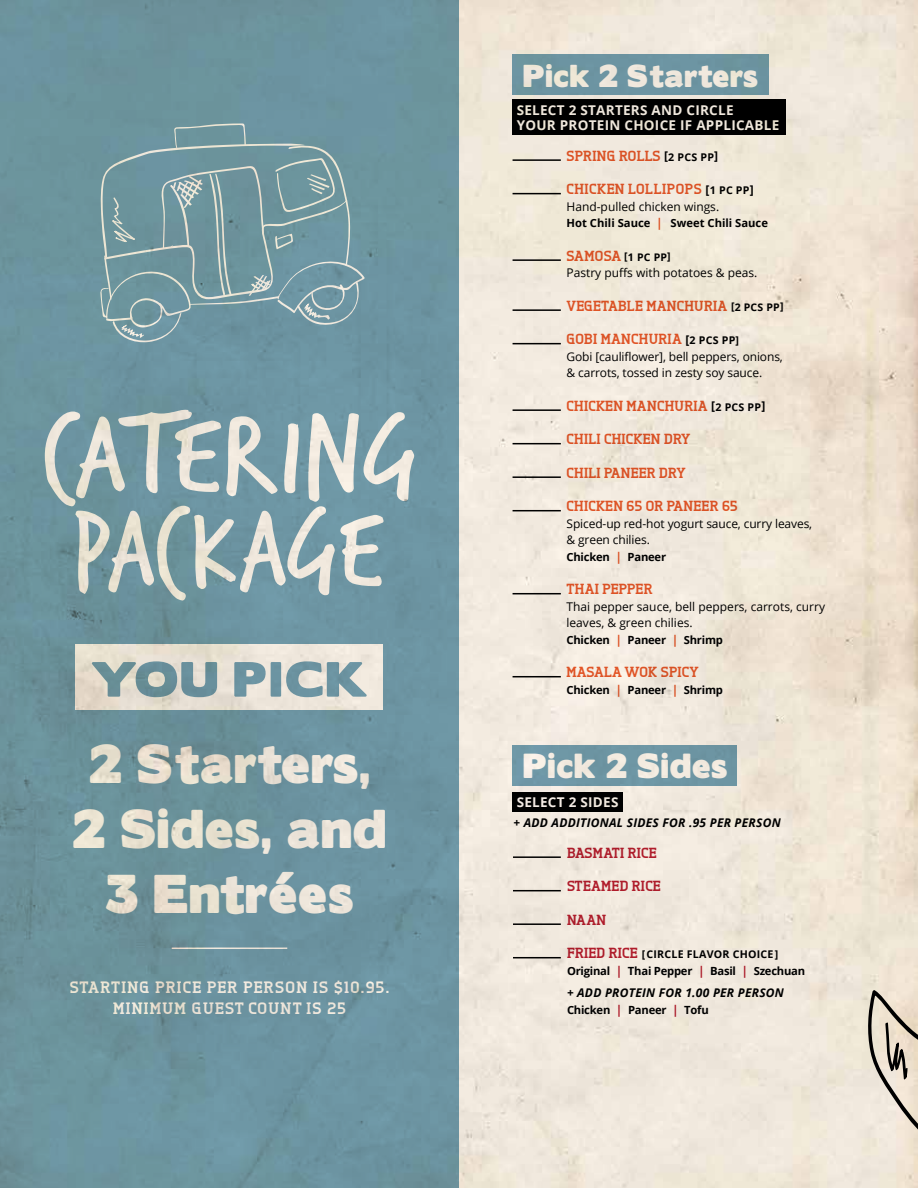
<style>
.page{position:relative;width:918px;height:1188px;background:#fff}
.page>*{position:absolute;margin:0;border:0;box-sizing:border-box;transform-origin:0 0}
.t1{font:48.75px/64.7px "Boris Black Bloxx";letter-spacing:.02em;color:#fff;text-align:center}
.t2{font:31.05px "Boris Black Bloxx";letter-spacing:.03em;color:#fff}
.t3{font:28.35px "Boris Black Bloxx";letter-spacing:.03em;color:#fff}
.t4{font:800 16.5px/21px "Tertre";letter-spacing:.08em;color:#fff;text-align:center}
.t5{font:800 14.7px "Tertre";letter-spacing:.02em;color:#e85a2b}
.t6{font:800 14.7px "Tertre";letter-spacing:.02em;color:#b81f31}
.t7{font:800 14.7px "Tertre";letter-spacing:.04em;color:#e85a2b}
.t8{font:700 13.5px/15px "Open Sans";letter-spacing:.02em;color:#fff}
.t9{font:12px/16.5px "Open Sans";letter-spacing:-.01em;color:#000}
.t10{font:italic 700 12px "Open Sans";letter-spacing:.02em;color:#000}
.t11{font:700 11.25px "Open Sans";letter-spacing:-.02em;color:#000}
.t12{font:700 11.25px "Open Sans";color:#000}
.t13{font:700 10.65px "Open Sans";letter-spacing:.02em;color:#000}
.t14{font:700 10.5px "Open Sans";color:#000}
.s1{font-family:"Open Sans";font-weight:700;font-size:12px;color:#000}
.s2{font-family:"Open Sans";font-weight:700;font-size:10.65px;color:#000}
.s3{font-size:12px;color:#e85a2b}
.s4{font-family:"Tertre";font-weight:800;font-size:14.7px;color:#e85a2b}
.s5{font-family:"Open Sans";font-weight:700;font-size:10.5px;color:#000}
.s6{font-family:"Tertre";font-weight:800;font-size:14.7px;color:#b81f31}
.s7{font-size:12px;color:#b81f31}
</style>
<div class="page">
<img style="left:0;top:0;width:918px;height:1188px">
<h3 class="t3" style="left:523px;top:54px;width:236px">Pick 2 Starters</h3>
<p class="t8" style="left:517px;top:102px;width:264px">SELECT 2 STARTERS AND CIRCLE<br>YOUR PROTEIN CHOICE IF APPLICABLE</p>
<p class="t5" style="left:567px;top:146px;width:153px">SPRING ROLLS <span class="s1">[</span><span class="s2">2 PCS PP</span><span class="s1">]</span></p>
<p class="t7" style="left:567px;top:180px;width:189px">CHICKEN LOLLIPOPS <span class="s1">[</span><span class="s2">1 PC PP</span><span class="s1">]</span></p>
<p class="t9" style="left:567px;top:198px;width:154px">Hand-pulled chicken wings.</p>
<p class="t12" style="left:567px;top:215px;width:203px">Hot Chili Sauce <span class="s3">|</span> Sweet Chili Sauce</p>
<p class="t14" style="left:567px;top:250px;width:106px"><span class="s4">SAMOSA</span> [1 PC PP]</p>
<p class="t9" style="left:567px;top:264px;width:192px">Pastry puffs with potatoes &amp; peas.</p>
<p class="t5" style="left:567px;top:296px;width:218px">VEGETABLE MANCHURIA <span class="s5">[2 PCS PP]</span></p>
<p class="t5" style="left:567px;top:330px;width:174px">GOBI MANCHURIA <span class="s1">[</span><span class="s2">2 PCS PP]</span></p>
<p class="t9" style="left:567px;top:348px;width:218px">Gobi [cauliflower], bell peppers, onions, &amp; carrots, tossed in zesty soy sauce.</p>
<p class="t5" style="left:567px;top:397px;width:200px">CHICKEN MANCHURIA <span class="s1">[</span><span class="s2">2 PCS PP</span><span class="s1">]</span></p>
<p class="t5" style="left:567px;top:430px;width:125px">CHILI CHICKEN DRY</p>
<p class="t5" style="left:567px;top:464px;width:121px">CHILI PANEER DRY</p>
<p class="t5" style="left:567px;top:497px;width:173px">CHICKEN 65 OR PANEER 65</p>
<p class="t9" style="left:567px;top:515px;width:247px">Spiced-up red-hot yogurt sauce, curry leaves, &amp; green chilies.</p>
<p class="t11" style="left:567px;top:549px;width:101px">Chicken <span class="s3">|</span> Paneer</p>
<p class="t5" style="left:567px;top:580px;width:87px">THAI PEPPER</p>
<p class="t9" style="left:567px;top:598px;width:260px">Thai pepper sauce, bell peppers, carrots, curry leaves, &amp; green chilies.</p>
<p class="t11" style="left:567px;top:632px;width:158px">Chicken <span class="s3">|</span> Paneer <span class="s3">|</span> Shrimp</p>
<p class="t5" style="left:567px;top:663px;width:134px">MASALA WOK SPICY</p>
<p class="t11" style="left:567px;top:682px;width:158px">Chicken <span class="s3">|</span> Paneer <span class="s3">|</span> Shrimp</p>
<h1 class="t1" style="left:73px;top:734px;width:315px">2 Starters,<br>2 Sides, and<br>3 Entrées</h1>
<h2 class="t2" style="left:523px;top:743px;width:206px">Pick 2 Sides</h2>
<p class="t8" style="left:517px;top:795px;width:103px">SELECT 2 SIDES</p>
<p class="t10" style="left:513px;top:814px;width:269px">+ ADD ADDITIONAL SIDES FOR .95 PER PERSON</p>
<p class="t6" style="left:567px;top:844px;width:91px">BASMATI RICE</p>
<p class="t6" style="left:567px;top:877px;width:95px">STEAMED RICE</p>
<p class="t6" style="left:567px;top:911px;width:41px">NAAN</p>
<p class="t13" style="left:567px;top:947px;width:213px"><span class="s6">FRIED RICE</span> [CIRCLE FLAVOR CHOICE]</p>
<p class="t11" style="left:567px;top:963px;width:240px">Original <span class="s7">|</span> Thai Pepper <span class="s7">|</span> Basil <span class="s7">|</span> Szechuan</p>
<p class="t10" style="left:567px;top:985px;width:219px">+ ADD PROTEIN FOR 1.00 PER PERSON</p>
<p class="t11" style="left:567px;top:1002px;width:143px">Chicken <span class="s7">|</span> Paneer <span class="s7">|</span> Tofu</p>
<h3 class="t4" style="left:70px;top:976px;width:321px">STARTING PRICE PER PERSON IS $10.95.<br>MINIMUM GUEST COUNT IS 25</h3>
</div>
